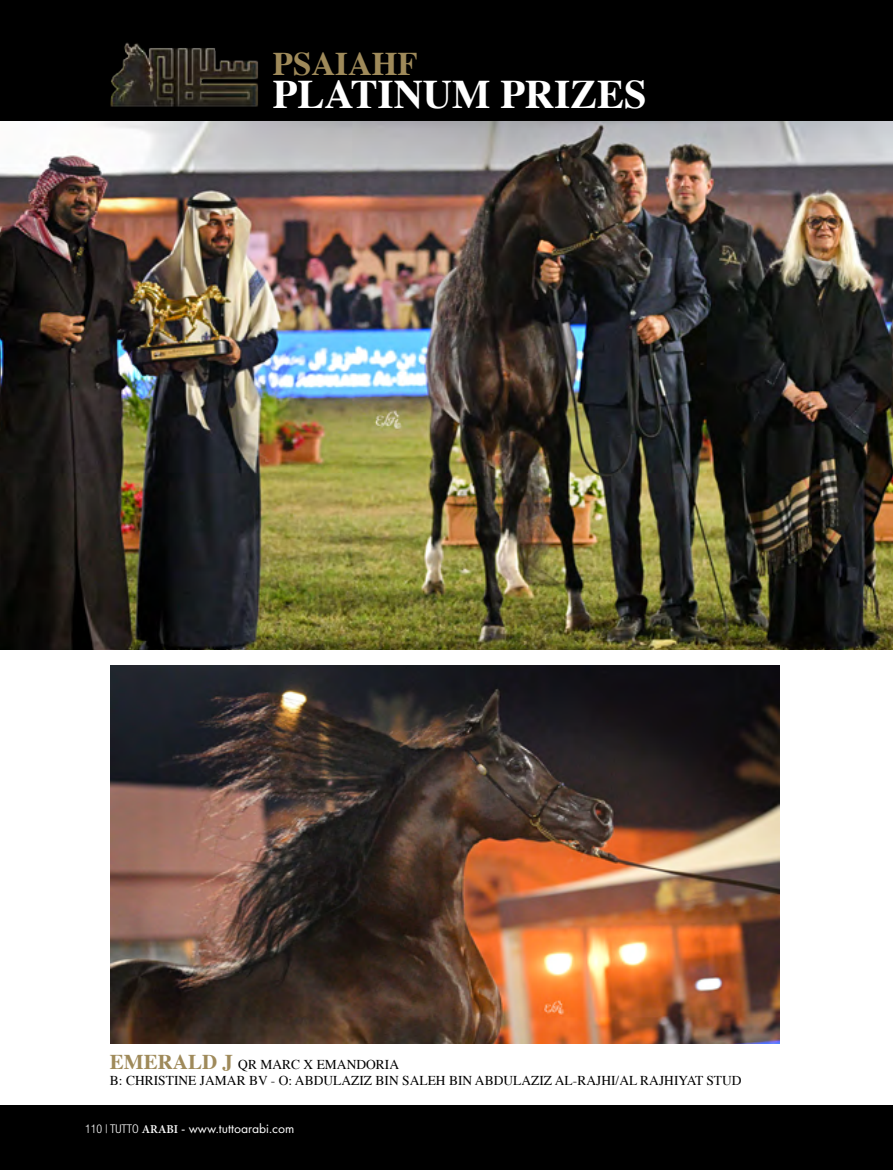
<style>
.page{position:relative;width:893px;height:1170px;background:#fff}
.page>*{position:absolute;margin:0;border:0;box-sizing:border-box;transform-origin:0 0}
.t1{font:700 40.5px "Times";color:#fff}
.t2{font:700 33px "Times";color:#9f8a5a}
.t3{font:13.5px/16.2px "Times";color:#000}
.t4{font:13.5px "Futura PT";color:#fff}
.s1{font-weight:700;font-size:21px;color:#9f8a5a}
.s2{font-family:"Helvetica Neue LT Std";font-weight:300;font-stretch:condensed;font-size:12px}
.s3{font-family:"Minion Pro";font-weight:600;font-size:12px}
</style>
<div class="page">
<div style="left:0;top:1104px;width:893px;height:65px;background:#000"></div>
<img style="left:0;top:120px;width:893px;height:529px">
<img style="left:111px;top:665px;width:668px;height:378px">
<div style="left:0;top:0;width:893px;height:120px;background:#000"></div>
<img style="left:49px;top:42px;width:246px;height:93px">
<h2 class="t2" style="left:273px;top:32px;width:146px">PSAIAHF</h2>
<h1 class="t1" style="left:273px;top:56px;width:375px">PLATINUM PRIZES</h1>
<p class="t3" style="left:110px;top:1054px;width:633px"><span class="s1">EMERALD J</span> QR MARC X EMANDORIA<br>B: CHRISTINE JAMAR BV - O: ABDULAZIZ BIN SALEH BIN ABDULAZIZ AL-RAJHI/AL RAJHIYAT STUD</p>
<p class="t4" style="left:85px;top:1119px;width:211px"><span class="s2">110 | TUTTO</span> <span class="s3">ARABI</span> - www.tuttoarabi.com</p>
</div>
